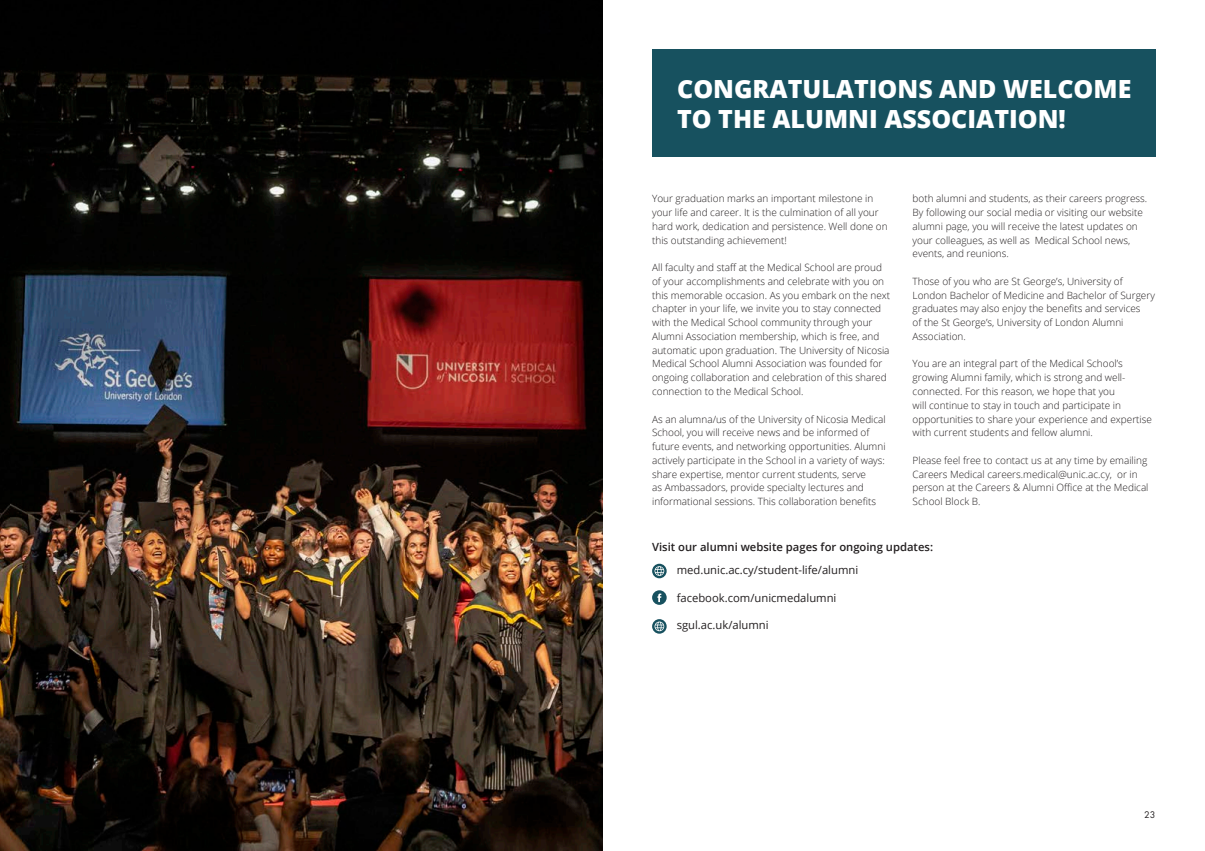
<style>
.page{position:relative;width:1205px;height:851px;background:#fff}
.page>*{position:absolute;margin:0;border:0;box-sizing:border-box;transform-origin:0 0}
.t1{font:800 25px/30px "Open Sans";color:#fff}
.Main_text{font:11.25px "Open Sans";color:#231f20}
.Main_text-2{font:600 11.25px "Open Sans";color:#231f20}
.Main_text-3{font:300 10px/13.8px "Open Sans";color:#231f20}
.t2{font:10px "Futura";color:#231f20}
</style>
<div class="page">
<div style="left:652px;top:50px;width:503px;height:107px;background:#17515f"></div>
<svg style="left:652px;top:619px;width:15px;height:14px"></svg>
<svg style="left:652px;top:563px;width:15px;height:15px"></svg>
<svg style="left:652px;top:590px;width:15px;height:14px"></svg>
<img style="left:0;top:0;width:602px;height:850px">
<p class="t1" style="left:677px;top:73px;width:456px">CONGRATULATIONS AND WELCOME<br>TO THE ALUMNI ASSOCIATION!</p>
<p class="Main_text-3" style="left:652px;top:191px;width:237px">Your graduation marks an important milestone in your life and career. It is the culmination of all your hard work, dedication and persistence. Well done on this outstanding achievement!</p>
<p class="Main_text-3" style="left:652px;top:260px;width:240px">All faculty and staff at the Medical School are proud of your accomplishments and celebrate with you on this memorable occasion. As you embark on the next chapter in your life, we invite you to stay connected with the Medical School community through your Alumni Association membership, which is free, and automatic upon graduation. The University of Nicosia Medical School Alumni Association was founded for ongoing collaboration and celebration of this shared connection to the Medical School.</p>
<p class="Main_text-3" style="left:652px;top:411px;width:235px">As an alumna/us of the University of Nicosia Medical School, you will receive news and be informed of future events, and networking opportunities. Alumni actively participate in the School in a variety of ways: share expertise, mentor current students, serve<br>as Ambassadors, provide specialty lectures and informational sessions. This collaboration benefits</p>
<p class="Main_text-3" style="left:912px;top:191px;width:236px">both alumni and students, as their careers progress.<br>By following our social media or visiting our website alumni page, you will receive the latest updates on your colleagues, as well as Medical School news, events, and reunions.</p>
<p class="Main_text-3" style="left:912px;top:274px;width:244px">Those of you who are St George’s, University of London Bachelor of Medicine and Bachelor of Surgery graduates may also enjoy the benefits and services<br>of the St George’s, University of London Alumni Association.</p>
<p class="Main_text-3" style="left:912px;top:356px;width:241px">You are an integral part of the Medical School’s growing Alumni family, which is strong and well&shy;connected. For this reason, we hope that you<br>will continue to stay in touch and participate in opportunities to share your experience and expertise with current students and fellow alumni.</p>
<p class="Main_text-3" style="left:912px;top:453px;width:237px">Please feel free to contact us at any time by emailing Careers Medical careers.medical@unic.ac.cy, or in person at the Careers &amp; Alumni Office at the Medical School Block B.</p>
<p class="Main_text-2" style="left:652px;top:539px;width:282px">Visit our alumni website pages for ongoing updates:</p>
<p class="Main_text" style="left:677px;top:562px;width:183px">med.unic.ac.cy/student-life/alumni</p>
<p class="Main_text" style="left:677px;top:590px;width:161px">facebook.com/unicmedalumni</p>
<p class="Main_text" style="left:677px;top:617px;width:94px">sgul.ac.uk/alumni</p>
<p class="t2" style="left:1144px;top:808px;width:13px">23</p>
</div>
